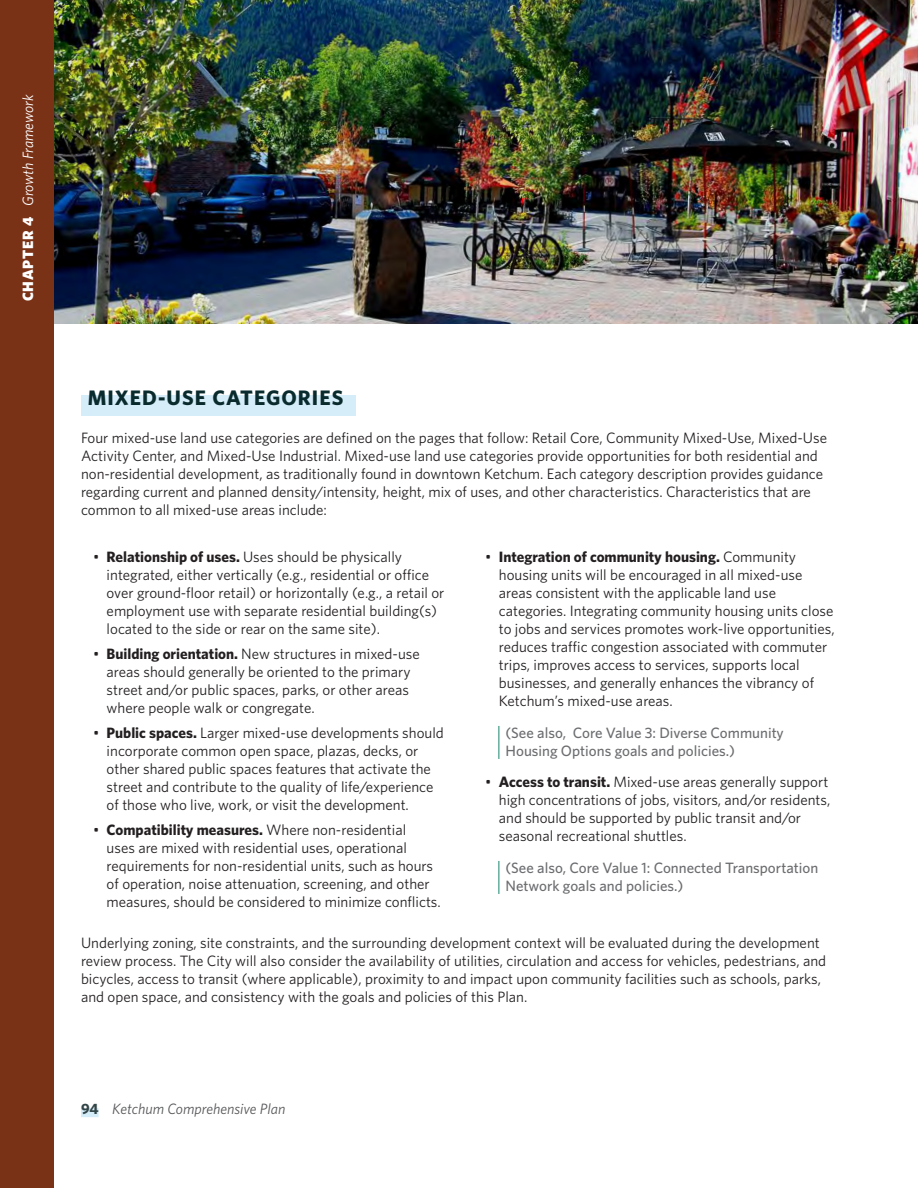
<style>
.page{position:relative;width:918px;height:1188px;background:#fff}
.page>*{position:absolute;margin:0;border:0;box-sizing:border-box;transform-origin:0 0}
.Heading_3{font:700 21px "Whitney";letter-spacing:.05em;color:#092b2d}
.Body_List_Bullet_Bold_1st_sentence{font:15px/18px "Whitney";color:#231f20}
.Body_Text{font:15px/18px "Whitney";color:#231f20}
.Cross_Reference{font:500 15px/18px "Whitney";color:#6c6d70}
.t1{font:italic 15px "Whitney";color:#57585a}
.t2{font:italic 15px "Whitney";letter-spacing:-.01em;color:#fff}
.s1{font-weight:900;font-style:normal}
.s2{font-weight:700}
.s3{font-weight:700;font-style:normal;color:#324547}
</style>
<div class="page">
<div style="left:81px;top:1108px;width:18px;height:9px;background:#d5ecf9"></div>
<div style="left:81px;top:395px;width:275px;height:21px;background:#d5ecf9"></div>
<hr style="left:498px;top:726px;width:2px;height:33px;background:#65ae9f">
<hr style="left:498px;top:861px;width:2px;height:33px;background:#65ae9f">
<img style="left:54px;top:0;width:864px;height:324px">
<div style="left:0;top:0;width:54px;height:1188px;background:#7a3217"></div>
<p class="t2" style="left:18px;top:301px;width:208px;rotate:-90deg"><span class="s1">CHAPTER 4</span> Growth Framework</p>
<p class="Heading_3" style="left:88px;top:384px;width:257px">MIXED-USE CATEGORIES</p>
<p class="Body_Text" style="left:81px;top:429px;width:748px">Four mixed-use land use categories are defined on the pages that follow: Retail Core, Community Mixed-Use, Mixed-Use Activity Center, and Mixed-Use Industrial. Mixed-use land use categories provide opportunities for both residential and non-residential development, as traditionally found in downtown Ketchum. Each category description provides guidance regarding current and planned density/intensity, height, mix of uses, and other characteristics. Characteristics that are common to all mixed-use areas include:</p>
<p class="Body_List_Bullet_Bold_1st_sentence" style="left:107px;top:548px;width:339px;text-indent:-14px">• <span class="s2">Relationship of uses.</span> Uses should be physically integrated, either vertically (e.g., residential or office over ground-floor retail) or horizontally (e.g., a retail or employment use with separate residential building(s) located to the side or rear on the same site).</p>
<p class="Body_List_Bullet_Bold_1st_sentence" style="left:107px;top:645px;width:315px;text-indent:-14px">• <span class="s2">Building orientation.</span> New structures in mixed-use areas should generally be oriented to the primary street and/or public spaces, parks, or other areas where people walk or congregate.</p>
<p class="Body_List_Bullet_Bold_1st_sentence" style="left:107px;top:723px;width:339px;text-indent:-14px">• <span class="s2">Public spaces.</span> Larger mixed-use developments should incorporate common open space, plazas, decks, or other shared public spaces features that activate the street and contribute to the quality of life/experience of those who live, work, or visit the development.</p>
<p class="Body_List_Bullet_Bold_1st_sentence" style="left:107px;top:820px;width:336px;text-indent:-14px">• <span class="s2">Compatibility measures.</span> Where non-residential<br>uses are mixed with residential uses, operational requirements for non-residential units, such as hours of operation, noise attenuation, screening, and other measures, should be considered to minimize conflicts.</p>
<p class="Body_List_Bullet_Bold_1st_sentence" style="left:499px;top:548px;width:337px;text-indent:-14px">• <span class="s2">Integration of community housing.</span> Community housing units will be encouraged in all mixed-use areas consistent with the applicable land use categories. Integrating community housing units close to jobs and services promotes work-live opportunities, reduces traffic congestion associated with commuter trips, improves access to services, supports local businesses, and generally enhances the vibrancy of Ketchum’s mixed-use areas.</p>
<p class="Cross_Reference" style="left:506px;top:723px;width:280px">(See also, Core Value 3: Diverse Community<br>Housing Options goals and policies.)</p>
<p class="Body_List_Bullet_Bold_1st_sentence" style="left:499px;top:773px;width:333px;text-indent:-14px">• <span class="s2">Access to transit.</span> Mixed-use areas generally support high concentrations of jobs, visitors, and/or residents, and should be supported by public transit and/or seasonal recreational shuttles.</p>
<p class="Cross_Reference" style="left:506px;top:858px;width:314px">(See also, Core Value 1: Connected Transportation<br>Network goals and policies.)</p>
<p class="Body_Text" style="left:81px;top:933px;width:747px">Underlying zoning, site constraints, and the surrounding development context will be evaluated during the development review process. The City will also consider the availability of utilities, circulation and access for vehicles, pedestrians, and bicycles, access to transit (where applicable), proximity to and impact upon community facilities such as schools, parks, and open space, and consistency with the goals and policies of this Plan.</p>
<p class="t1" style="left:81px;top:1099px;width:206px"><span class="s3">94</span> Ketchum Comprehensive Plan</p>
</div>
